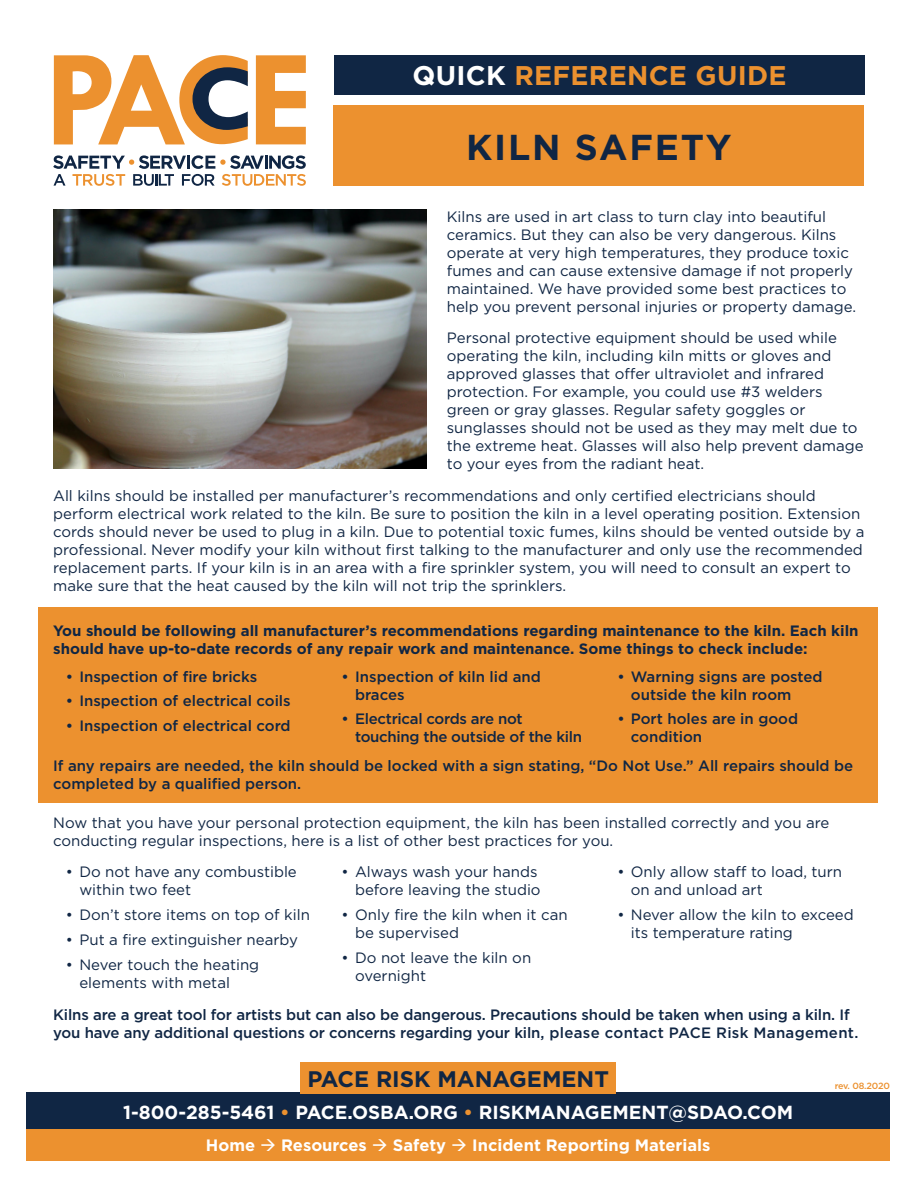
<style>
.page{position:relative;width:918px;height:1188px;background:#fff}
.page>*{position:absolute;margin:0;border:0;box-sizing:border-box;transform-origin:0 0}
.Main_Headline{font:700 36px "Gotham";letter-spacing:.05em;color:#102644}
.Main_Paragraph{font:700 27px "Gotham";letter-spacing:.01em;color:#ec912f}
.Bold_Sub_Head{font:700 22.5px "Gotham";color:#102644}
.t1{font:700 18.9px "Gotham";color:#fff}
.t2{font:700 16.5px "Gotham";color:#fff}
.Main_Paragraph-2{font:15px/18px "Gotham";color:#102644}
.Main_Paragraph-3{font:500 15px/18px "Gotham";color:#102644}
.Main_Paragraph-4{font:700 15px/18px "Gotham";color:#102644}
.Main_Paragraph-5{font:500 15px/18px "Gotham";letter-spacing:-.02em;color:#102644}
.Main_Paragraph-6{font:500 9px "Gotham";letter-spacing:-.025em;color:#ec912f}
.s1{color:#fff}
.s2{color:#ec912f}
</style>
<div class="page">
<div style="left:38px;top:607px;width:840px;height:196px;background:#ec912f"></div>
<div style="left:26px;top:1092px;width:864px;height:39px;background:#102644"></div>
<div style="left:301px;top:1063px;width:315px;height:31px;background:#ec912f"></div>
<div style="left:334px;top:105px;width:530px;height:81px;background:#ec912f"></div>
<svg style="left:54px;top:55px;width:194px;height:89px"></svg>
<svg style="left:256px;top:55px;width:50px;height:89px"></svg>
<svg style="left:53px;top:155px;width:253px;height:31px"></svg>
<div style="left:334px;top:55px;width:531px;height:40px;background:#102644"></div>
<div style="left:26px;top:1129px;width:864px;height:32px;background:#ec912f"></div>
<img style="left:53px;top:210px;width:374px;height:259px">
<p class="Main_Paragraph" style="left:413px;top:58px;width:375px"><span class="s1">QUICK</span> REFERENCE GUIDE</p>
<p class="Main_Headline" style="left:466px;top:123px;width:267px">KILN SAFETY</p>
<p class="Main_Paragraph-2" style="left:447px;top:207px;width:411px">Kilns are used in art class to turn clay into beautiful ceramics. But they can also be very dangerous. Kilns operate at very high temperatures, they produce toxic fumes and can cause extensive damage if not properly maintained. We have provided some best practices to help you prevent personal injuries or property damage.</p>
<p class="Main_Paragraph-2" style="left:447px;top:328px;width:418px">Personal protective equipment should be used while operating the kiln, including kiln mitts or gloves and approved glasses that offer ultraviolet and infrared protection. For example, you could use #3 welders green or gray glasses. Regular safety goggles or sunglasses should not be used as they may melt due to the extreme heat. Glasses will also help prevent damage to your eyes from the radiant heat.</p>
<p class="Main_Paragraph-2" style="left:53px;top:486px;width:813px">All kilns should be installed per manufacturer’s recommendations and only certified electricians should perform electrical work related to the kiln. Be sure to position the kiln in a level operating position. Extension cords should never be used to plug in a kiln. Due to potential toxic fumes, kilns should be vented outside by a professional. Never modify your kiln without first talking to the manufacturer and only use the recommended replacement parts. If your kiln is in an area with a fire sprinkler system, you will need to consult an expert to make sure that the heat caused by the kiln will not trip the sprinklers.</p>
<p class="Main_Paragraph-4" style="left:53px;top:621px;width:807px">You should be following all manufacturer’s recommendations regarding maintenance to the kiln. Each kiln should have up-to-date records of any repair work and maintenance. Some things to check include:</p>
<p class="Main_Paragraph-3" style="left:66px;top:667px;width:193px">• Inspection of fire bricks</p>
<p class="Main_Paragraph-3" style="left:66px;top:692px;width:226px">• Inspection of electrical coils</p>
<p class="Main_Paragraph-3" style="left:66px;top:717px;width:226px">• Inspection of electrical cord</p>
<p class="Main_Paragraph-3" style="left:355px;top:667px;width:187px;text-indent:-14px">• Inspection of kiln lid and braces</p>
<p class="Main_Paragraph-5" style="left:355px;top:710px;width:229px;text-indent:-14px">• Electrical cords are not touching the outside of the kiln</p>
<p class="Main_Paragraph-3" style="left:631px;top:667px;width:193px;text-indent:-14px">• Warning signs are posted outside the kiln room</p>
<p class="Main_Paragraph-3" style="left:631px;top:710px;width:169px;text-indent:-14px">• Port holes are in good condition</p>
<p class="Main_Paragraph-3" style="left:53px;top:757px;width:802px">If any repairs are needed, the kiln should be locked with a sign stating, “Do Not Use.” All repairs should be completed by a qualified person.</p>
<p class="Main_Paragraph-2" style="left:53px;top:813px;width:778px">Now that you have your personal protection equipment, the kiln has been installed correctly and you are conducting regular inspections, here is a list of other best practices for you.</p>
<p class="Main_Paragraph-2" style="left:79px;top:863px;width:219px;text-indent:-14px">• Do not have any combustible within two feet</p>
<p class="Main_Paragraph-2" style="left:66px;top:905px;width:246px">• Don’t store items on top of kiln</p>
<p class="Main_Paragraph-2" style="left:66px;top:930px;width:234px">• Put a fire extinguisher nearby</p>
<p class="Main_Paragraph-2" style="left:79px;top:955px;width:181px;text-indent:-14px">• Never touch the heating elements with metal</p>
<p class="Main_Paragraph-2" style="left:631px;top:863px;width:213px;text-indent:-14px">• Only allow staff to load, turn on and unload art</p>
<p class="Main_Paragraph-2" style="left:631px;top:905px;width:224px;text-indent:-14px">• Never allow the kiln to exceed its temperature rating</p>
<p class="Main_Paragraph-2" style="left:342px;top:863px;width:201px;text-align:right">• Always wash your hands before leaving the studio</p>
<p class="Main_Paragraph-2" style="left:355px;top:905px;width:214px;text-indent:-14px">• Only fire the kiln when it can be supervised</p>
<p class="Main_Paragraph-2" style="left:355px;top:948px;width:178px;text-indent:-14px">• Do not leave the kiln on overnight</p>
<p class="Main_Paragraph-3" style="left:53px;top:1006px;width:807px">Kilns are a great tool for artists but can also be dangerous. Precautions should be taken when using a kiln. If you have any additional questions or concerns regarding your kiln, please contact PACE Risk Management.</p>
<p class="Bold_Sub_Head" style="left:307px;top:1065px;width:303px">PACE RISK MANAGEMENT</p>
<p class="Main_Paragraph-6" style="left:835px;top:1080px;width:57px">rev. 08.2020</p>
<p class="t1" style="left:123px;top:1100px;width:672px">1-800-285-5461 <span class="s2">•</span> PACE.OSBA.ORG <span class="s2">•</span> RISKMANAGEMENT@SDAO.COM</p>
<p class="t2" style="left:206px;top:1135px;width:506px">Home → Resources → Safety → Incident Reporting Materials</p>
</div>
